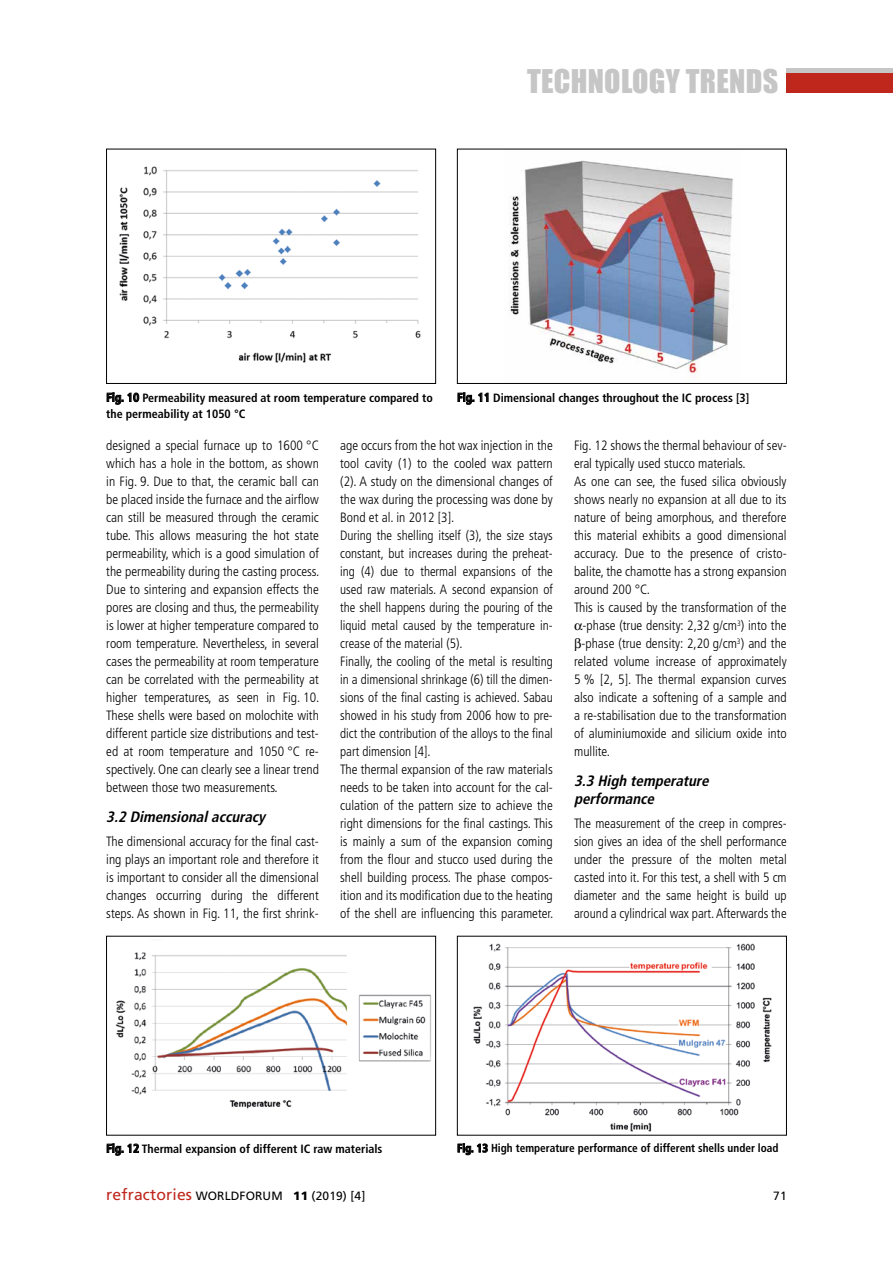
<style>
.page{position:relative;width:893px;height:1263px;background:#fff}
.page>*{position:absolute;margin:0;border:0;box-sizing:border-box;transform-origin:0 0}
.t1{font:30px "Impact";letter-spacing:.01em;color:#c6c6c6}
.t2{font:italic 700 condensed 15px/18px "Frutiger";color:#000}
.t3{font:300 condensed 13.5px/18px "Frutiger";color:#000;text-align:justify}
.t4{font:700 condensed 12px/16.5px "Frutiger";color:#000}
.t5{font:12px "Frutiger";letter-spacing:.01em;color:#000}
.t6{font:700 condensed 11.7px "Frutiger";color:#000}
.s1{font-size:15.75px;color:#bf271d}
.s2{font-weight:900}
</style>
<div class="page">
<div style="left:787px;top:68px;width:106px;height:5px;background:#c6c6c6"></div>
<div style="left:787px;top:73px;width:106px;height:20px;background:#bf271d"></div>
<svg style="left:107px;top:392px;width:32px;height:12px"></svg>
<img style="left:118px;top:166px;width:303px;height:197px">
<div style="left:106px;top:149px;width:330px;height:235px;border:1px solid #000"></div>
<svg style="left:458px;top:392px;width:30px;height:12px"></svg>
<img style="left:509px;top:160px;width:225px;height:219px">
<div style="left:457px;top:149px;width:330px;height:235px;border:1px solid #000"></div>
<svg style="left:107px;top:1143px;width:32px;height:12px"></svg>
<img style="left:115px;top:952px;width:316px;height:157px">
<div style="left:106px;top:936px;width:330px;height:199px;border:1px solid #000"></div>
<svg style="left:458px;top:1143px;width:30px;height:12px"></svg>
<img style="left:473px;top:943px;width:299px;height:189px">
<div style="left:457px;top:936px;width:330px;height:199px;border:1px solid #000"></div>
<h1 class="t1" style="left:527px;top:58px;width:253px">TECHNOLOGY TRENDS</h1>
<p class="t4" style="left:106px;top:389px;width:328px">Fig. 10 Permeability measured at room temperature compared to the permeability at 1050 °C</p>
<p class="t4" style="left:457px;top:389px;width:294px">Fig. 11 Dimensional changes throughout the IC process [3]</p>
<p class="t3" style="left:106px;top:436px;width:215px">designed a special furnace up to 1600 °C which has a hole in the bottom, as shown in Fig. 9. Due to that, the ceramic ball can be placed inside the furnace and the airflow can still be measured through the ceramic tube. This allows measuring the hot state permeability, which is a good simulation of the permeability during the casting process.<br>Due to sintering and expansion effects the pores are closing and thus, the permeability is lower at higher temperature compared to room temperature. Nevertheless, in several cases the permeability at room temperature can be correlated with the permeability at higher temperatures, as seen in Fig. 10.<br>These shells were based on molochite with different particle size distributions and test&shy;ed at room temperature and 1050 °C re&shy;spectively. One can clearly see a linear trend between those two measurements.</p>
<p class="t2" style="left:106px;top:808px;width:164px">3.2 Dimensionalaccuracy</p>
<p class="t3" style="left:106px;top:833px;width:214px">The dimensional accuracy for the final cast&shy;ing plays an important role and therefore it is important to consider all the dimensional changes occurring during the different steps. As shown in Fig. 11, the first shrink-</p>
<p class="t3" style="left:340px;top:437px;width:215px;text-align:left">age occurs from the hot wax injection in the tool cavity (1) to the cooled wax pattern (2). A study on the dimensional changes of the wax during the processing was done by Bond et al. in 2012 [3].<br>During the shelling itself (3), the size stays constant, but increases during the preheat&shy;ing (4) due to thermal expansions of the used raw materials. A second expansion of the shell happens during the pouring of the liquid metal caused by the temperature in&shy;crease of the material (5).<br>Finally, the cooling of the metal is resulting in a dimensional shrinkage (6) till the dimen&shy;sions of the final casting is achieved. Sabau showed in his study from 2006 how to pre&shy;dict the contribution of the alloys to the final part dimension [4].<br>The thermal expansion of the raw materials needs to be taken into account for the cal&shy;culation of the pattern size to achieve the right dimensions for the final castings. This is mainly a sum of the expansion coming from the flour and stucco used during the shell building process. The phase compos&shy;ition and its modification due to the heating of the shell are influencing this parameter.</p>
<p class="t3" style="left:574px;top:437px;width:214px">Fig. 12 shows the thermal behaviour of sev-</p>
<p class="t3" style="left:574px;top:455px;width:173px">eral typically used stucco materials.</p>
<p class="t3" style="left:574px;top:473px;width:214px">As one can see, the fused silica obviously</p>
<p class="t3" style="left:574px;top:491px;width:214px">shows nearly no expansion at all due to its</p>
<p class="t3" style="left:574px;top:509px;width:214px">nature of being amorphous, and therefore</p>
<p class="t3" style="left:574px;top:527px;width:214px">this material exhibits a good dimensional</p>
<p class="t3" style="left:574px;top:544px;width:214px">accuracy. Due to the presence of cristo-</p>
<p class="t3" style="left:574px;top:562px;width:214px">balite, the chamotte has a strong expansion</p>
<p class="t3" style="left:574px;top:580px;width:78px">around 200 °C.</p>
<p class="t3" style="left:574px;top:598px;width:214px">This is caused by the transformation of the</p>
<p class="t3" style="left:583px;top:616px;width:206px">-phase (true density: 2,32 g/cm<sup>3</sup>) into the</p>
<p class="t3" style="left:581px;top:635px;width:207px">-phase (true density: 2,20 g/cm<sup>3</sup>) and the</p>
<p class="t3" style="left:574px;top:653px;width:214px">related volume increase of approximately</p>
<p class="t3" style="left:574px;top:671px;width:214px">5 % [2, 5]. The thermal expansion curves</p>
<p class="t3" style="left:574px;top:689px;width:214px">also indicate a softening of a sample and</p>
<p class="t3" style="left:574px;top:707px;width:214px">a re-stabilisation due to the transformation</p>
<p class="t3" style="left:574px;top:725px;width:214px">of aluminiumoxide and silicium oxide into</p>
<p class="t3" style="left:574px;top:742px;width:38px">mullite.</p>
<p class="t2" style="left:574px;top:772px;width:140px">3.3 High temperature performance</p>
<p class="t3" style="left:574px;top:815px;width:214px">The measurement of the creep in compres&shy;sion gives an idea of the shell performance under the pressure of the molten metal casted into it. For this test, a shell with 5 cm diameter and the same height is build up around a cylindrical wax part. Afterwards the</p>
<p class="t4" style="left:106px;top:1140px;width:278px">Fig. 12 Thermal expansion of different IC raw materials</p>
<p class="t6" style="left:457px;top:1141px;width:323px">Fig. 13 High temperature performance of different shells under load</p>
<p class="t5" style="left:106px;top:1189px;width:261px"><span class="s1">refractories</span> WORLDFORUM <span class="s2">11</span> (2019) [4]</p>
<p class="t5" style="left:773px;top:1189px;width:15px">71</p>
</div>
